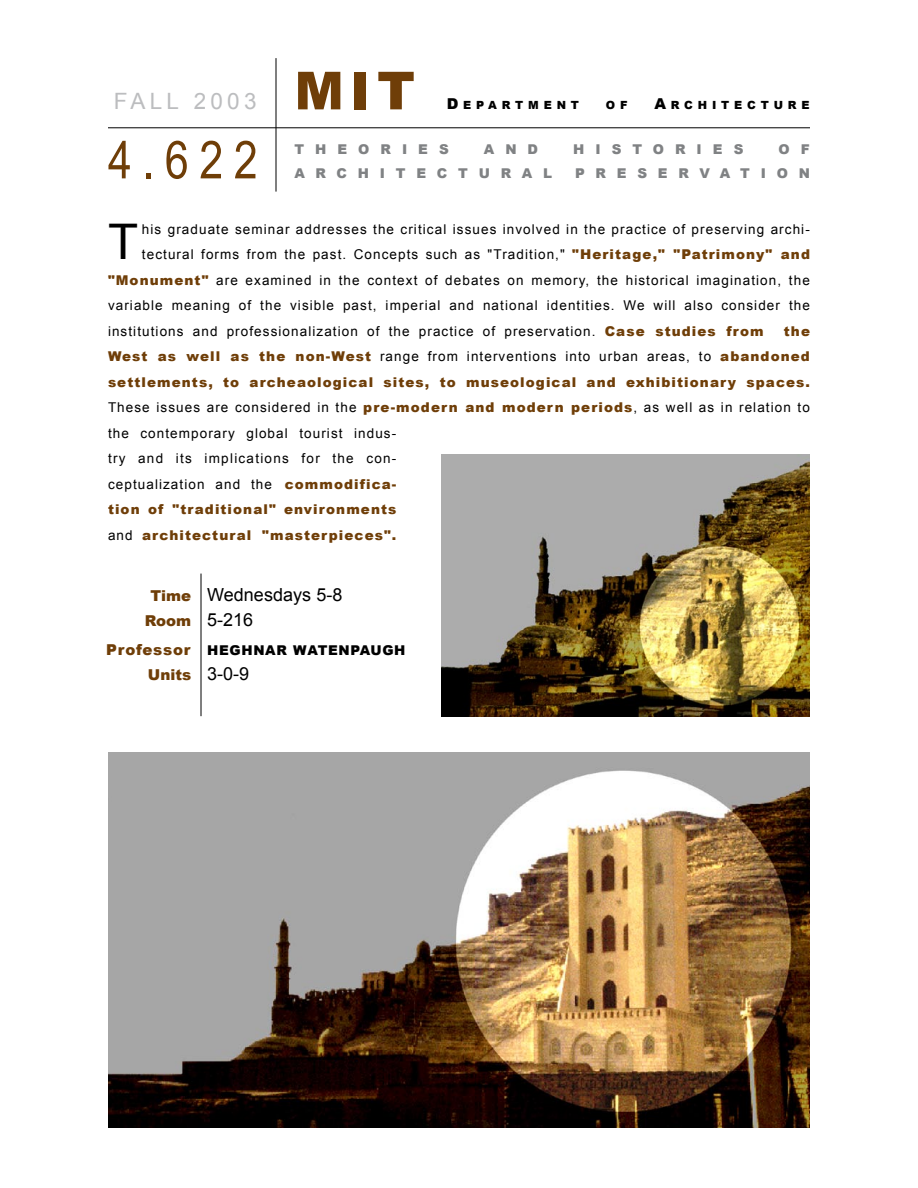
<style>
.page{position:relative;width:918px;height:1188px;background:#fff}
.page>*{position:absolute;margin:0;border:0;box-sizing:border-box;transform-origin:0 0}
.t1{font:52.5px "Arial Narrow";color:#6f3e08}
.t2{font:900 52.5px "Arial";color:#6f3e08}
.t3{font:49.05px "Arial";color:#000}
.t4{font:22.5px "Arial";letter-spacing:.19em;color:#bcbdbf}
.t5{font:18px/25.5px "Arial";color:#000}
.t6{font:900 15px "Arial";color:#6f3e08}
.t7{font:13.5px "Arial";letter-spacing:.08em;color:#000}
.t8{font:900 13.5px/25.5px "Arial";letter-spacing:.08em;color:#6f3e08}
.t9{font:900 13.5px "Arial";color:#808284}
.t10{font:900 13.5px "Arial";letter-spacing:.05em;color:#000}
.t11{font:900 11.25px "Arial";letter-spacing:.43em;color:#000}
.s1{font-size:15px}
.s2{font-weight:900;color:#6f3e08}
.s3{font-weight:400;color:#000}
.s4{font-weight:900;font-size:15px;color:#6f3e08}
.s5{font-size:15px;color:#6f3e08}
.s6{font-weight:400;font-size:18px;color:#000}
</style>
<div class="page">
<img style="left:441px;top:454px;width:369px;height:262px">
<img style="left:108px;top:752px;width:702px;height:376px">
<hr style="left:276px;top:58px;width:1px;height:134px;background:#000">
<hr style="left:201px;top:574px;width:1px;height:142px;background:#000">
<hr style="left:108px;top:128px;width:702px;height:1px;background:#000">
<h3 class="t4" style="left:114px;top:89px;width:144px">Fall 2003</h3>
<h1 class="t1" style="left:108px;top:130px;width:151px">4.622</h1>
<h1 class="t2" style="left:294px;top:61px;width:122px">MIT</h1>
<p class="t11" style="left:447px;top:99px;width:134px"><span class="s1">D</span>epartment</p>
<p class="t11" style="left:606px;top:99px;width:40px">of<span class="s1">A</span></p>
<p class="t11" style="left:671px;top:99px;width:140px">rchitecture</p>
<p class="t9" style="left:294px;top:142px;width:20px">THEORIE</p>
<p class="t9" style="left:439px;top:142px;width:41px">S AN</p>
<p class="t9" style="left:528px;top:142px;width:40px">D HI</p>
<p class="t9" style="left:612px;top:142px;width:40px">S TORIE</p>
<p class="t9" style="left:734px;top:142px;width:40px">S OF</p>
<p class="t9" style="left:294px;top:166px;width:21px">ARCHITECTURA</p>
<p class="t9" style="left:543px;top:166px;width:37px">L PRE</p>
<p class="t9" style="left:637px;top:166px;width:37px">S ER</p>
<p class="t9" style="left:699px;top:166px;width:40px">V ATION</p>
<h2 class="t3" style="left:108px;top:214px;width:32px">T</h2>
<p class="t7" style="left:142px;top:221px;width:670px">his graduate seminar addresses the critical issues involved in the practice of preserving archi-</p>
<p class="t7" style="left:142px;top:247px;width:670px">tectural forms from the past. Concepts such as "Tradition," <span class="s2">"Heritage," "Patrimony" and</span></p>
<p class="t7" style="left:108px;top:272px;width:703px"><span class="s2">"Monument"</span> are examined in the context of debates on memory, the historical imagination, the</p>
<p class="t7" style="left:108px;top:298px;width:703px">variable meaning of the visible past, imperial and national identities. We will also consider the</p>
<p class="t7" style="left:108px;top:323px;width:657px">institutions and professionalization of the practice of preservation. <span class="s2">Case studies from</span></p>
<p class="t8" style="left:108px;top:318px;width:704px;text-indent:676px">the West as well as the non-West <span class="s3">range from interventions into urban areas, to</span> abandoned settlements, to archeaological sites, to museological and exhibitionary spaces.<br><span class="s3">These issues are considered in the</span> pre-modern and modern periods<span class="s3">, as well as in relation to the contemporary global tourist indus-<br>try and its implications for the con-<br>ceptualization and the</span> commodifica-<br>tion of "traditional" environments<br><span class="s3">and</span> architectural "masterpieces".</p>
<h3 class="t5" style="left:145px;top:582px;width:199px;text-indent:5px"><span class="s4">Time</span> Wednesdays 5-8<br><span class="s4">Room</span> 5-216</h3>
<p class="t10" style="left:106px;top:643px;width:299px"><span class="s5">Professor</span> Hegh nar Watenpaugh</p>
<p class="t6" style="left:148px;top:667px;width:103px">Units <span class="s6">3-0-9</span></p>
</div>
